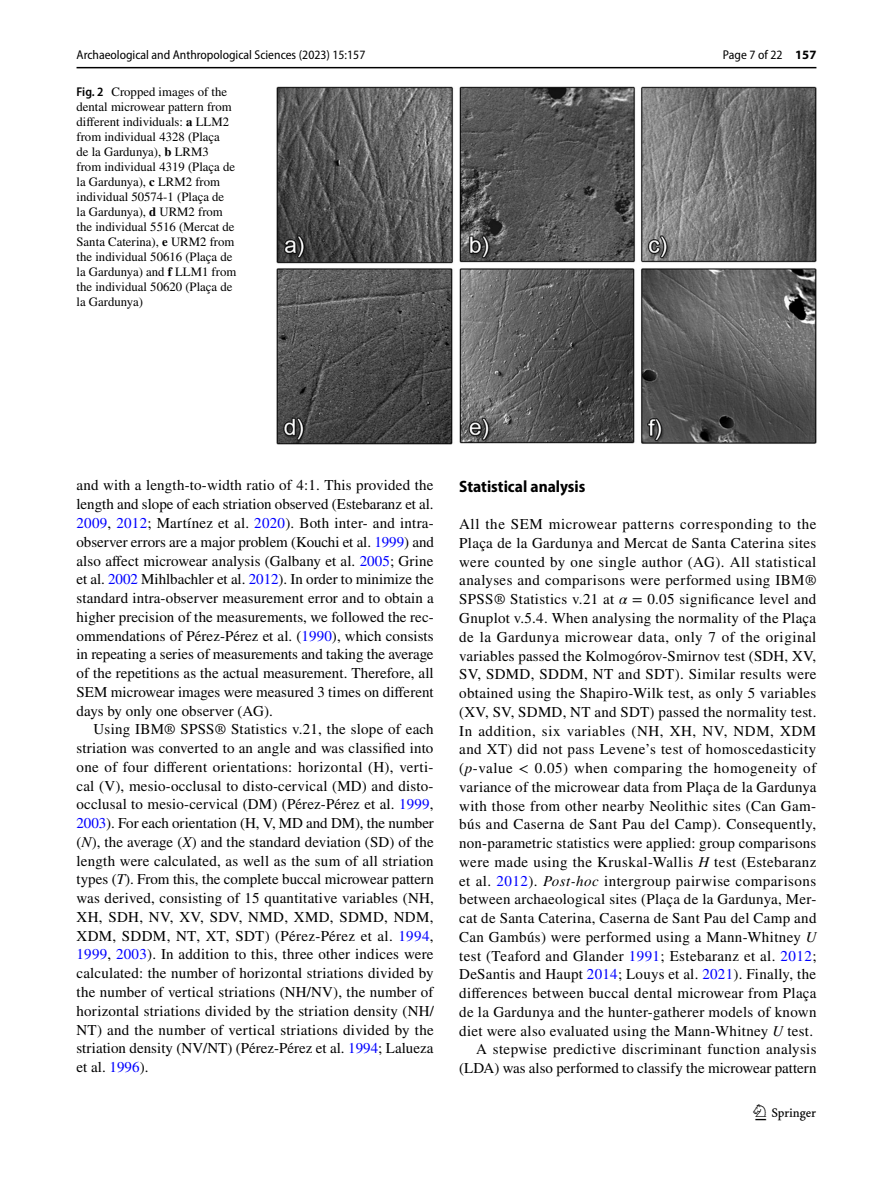
<style>
.page{position:relative;width:893px;height:1187px;background:#fff}
.page>*{position:absolute;margin:0;border:0;box-sizing:border-box;transform-origin:0 0}
.t1{font:22.5px "Springnew Regular 3";color:#000}
.t2{font:700 semi-condensed 16.5px "Myriad Pro";color:#000}
.t3{font:15px/18.8px "STIX";letter-spacing:.02em;color:#000;text-align:justify}
.t4{font:12.75px/15px "STIX";color:#000}
.t5{font:semi-condensed 12.75px "Myriad Pro";color:#000}
.s1{font-family:"Myriad Pro";font-weight:600;font-stretch:semi-condensed}
.s2{font-weight:700}
.s3{font-weight:700;font-stretch:normal}
.s4{color:#00f}
.s5{font-style:italic}
</style>
<div class="page">
<hr style="left:77px;top:67px;width:739px;height:1px;background:#000">
<img style="left:276px;top:87px;width:540px;height:358px">
<p class="t5" style="left:77px;top:48px;width:290px">Archaeological and Anthropological Sciences (2023) 15:157</p>
<p class="t4" style="left:77px;top:85px;width:161px"><span class="s1">Fig. 2</span> Cropped images of the dental microwear pattern from different individuals: <span class="s2">a</span> LLM2 from individual 4328 (Plaça<br>de la Gardunya), <span class="s2">b</span> LRM3 from individual 4319 (Plaça de la Gardunya), <span class="s2">c</span> LRM2 from individual 50574-1 (Plaça de la Gardunya), <span class="s2">d</span> URM2 from the individual 5516 (Mercat de<br>Santa Caterina), <span class="s2">e</span> URM2 from the individual 50616 (Plaça de la Gardunya) and <span class="s2">f</span> LLM1 from the individual 50620 (Plaça de la Gardunya)</p>
<p class="t5" style="left:723px;top:48px;width:95px">Page 7 of 22 <span class="s3">157</span></p>
<p class="t3" style="left:77px;top:477px;width:359px">and with a length-to-width ratio of 4:1. This provided the length and slope of each striation observed (Estebaranz et al.<br><span class="s4">2009</span>, <span class="s4">2012</span>; Martínez et al. <span class="s4">2020</span>). Both inter- and intra&shy;observer errors are a major problem (Kouchi et al. <span class="s4">1999</span>) and also affect microwear analysis (Galbany et al. <span class="s4">2005</span>; Grine et al. <span class="s4">2002</span> Mihlbachler et al. <span class="s4">2012</span>). In order to minimize the standard intra-observer measurement error and to obtain a higher precision of the measurements, we followed the rec&shy;ommendations of Pérez-Pérez et al. (<span class="s4">1990</span>), which consists in repeating a series of measurements and taking the average of the repetitions as the actual measurement. Therefore, all SEM microwear images were measured 3 times on different days by only one observer (AG).</p>
<p class="t3" style="left:77px;top:721px;width:359px;text-indent:17px">Using IBM® SPSS® Statistics v.21, the slope of each striation was converted to an angle and was classified into one of four different orientations: horizontal (H), verti&shy;cal (V), mesio-occlusal to disto-cervical (MD) and disto&shy;occlusal to mesio-cervical (DM) (Pérez-Pérez et al. <span class="s4">1999</span>, <span class="s4">2003</span>). For each orientation (H, V, MD and DM), the number (<span class="s5">N</span>), the average (<span class="s5">X</span>) and the standard deviation (SD) of the length were calculated, as well as the sum of all striation types (<span class="s5">T</span>). From this, the complete buccal microwear pattern was derived, consisting of 15 quantitative variables (NH, XH, SDH, NV, XV, SDV, NMD, XMD, SDMD, NDM, XDM, SDDM, NT, XT, SDT) (Pérez-Pérez et al. <span class="s4">1994</span>, <span class="s4">1999</span>, <span class="s4">2003</span>). In addition to this, three other indices were calculated: the number of horizontal striations divided by the number of vertical striations (NH/NV), the number of horizontal striations divided by the striation density (NH/ NT) and the number of vertical striations divided by the striation density (NV/NT) (Pérez-Pérez et al. <span class="s4">1994</span>; Lalueza et al. <span class="s4">1996</span>).</p>
<p class="t2" style="left:459px;top:477px;width:128px">Statistical analysis</p>
<p class="t3" style="left:459px;top:515px;width:359px;text-align:right">All the SEM microwear patterns corresponding to the Plaça de la Gardunya and Mercat de Santa Caterina sites were counted by one single author (AG). All statistical analyses and comparisons were performed using IBM® SPSS® Statistics v.21 at <span class="s5">α</span> = 0.05 significance level and Gnuplot v.5.4. When analysing the normality of the Plaça de la Gardunya microwear data, only 7 of the original variables passed the Kolmogórov-Smirnov test (SDH, XV, SV, SDMD, SDDM, NT and SDT). Similar results were obtained using the Shapiro-Wilk test, as only 5 variables (XV, SV, SDMD, NT and SDT) passed the normality test.<br>In addition, six variables (NH, XH, NV, NDM, XDM and XT) did not pass Levene’s test of homoscedasticity (<span class="s5">p</span>-value &lt; 0.05) when comparing the homogeneity of variance of the microwear data from Plaça de la Gardunya with those from other nearby Neolithic sites (Can Gam&shy;bús and Caserna de Sant Pau del Camp). Consequently, non-parametric statistics were applied: group comparisons were made using the Kruskal-Wallis <span class="s5">H</span> test (Estebaranz et al. <span class="s4">2012</span>). <span class="s5">Post-hoc</span> intergroup pairwise comparisons between archaeological sites (Plaça de la Gardunya, Mer&shy;cat de Santa Caterina, Caserna de Sant Pau del Camp and Can Gambús) were performed using a Mann-Whitney <span class="s5">U </span>test (Teaford and Glander <span class="s4">1991</span>; Estebaranz et al. <span class="s4">2012</span>; DeSantis and Haupt <span class="s4">2014</span>; Louys et al. <span class="s4">2021</span>). Finally, the differences between buccal dental microwear from Plaça de la Gardunya and the hunter-gatherer models of known diet were also evaluated using the Mann-Whitney <span class="s5">U</span> test.<br>A stepwise predictive discriminant function analysis (LDA) was also performed to classify the microwear pattern</p>
<h1 class="t1" style="left:755px;top:1104px;width:62px">1 3</h1>
</div>
